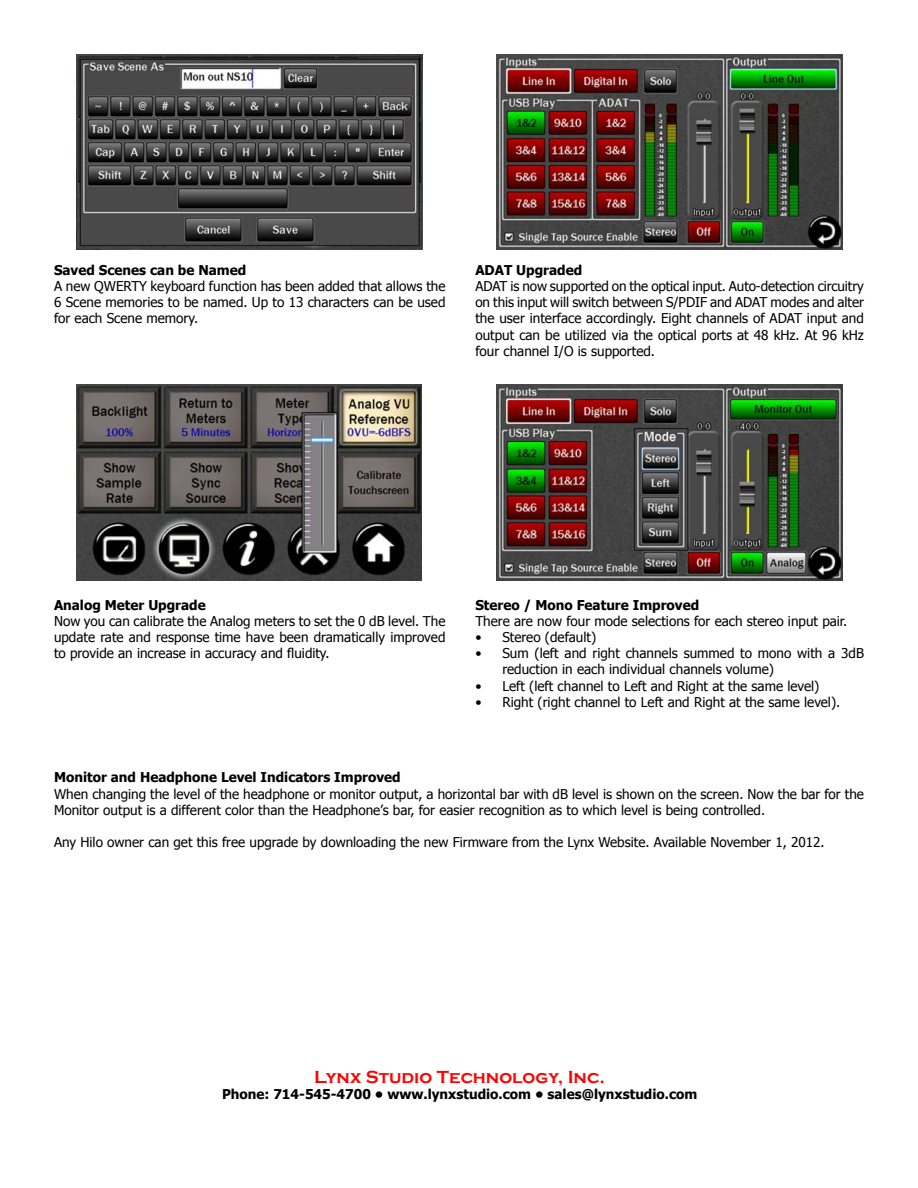
<style>
.page{position:relative;width:918px;height:1188px;background:#fff}
.page>*{position:absolute;margin:0;border:0;box-sizing:border-box;transform-origin:0 0}
.t1{font:700 18px "Copperplate Gothic";color:#f00}
.t2{font:13.5px/16.2px "Tahoma";color:#000;text-align:justify}
.t3{font:700 13.5px "Tahoma";color:#000}
</style>
<div class="page">
<img style="left:77px;top:54px;width:345px;height:196px">
<img style="left:497px;top:54px;width:345px;height:196px">
<img style="left:76px;top:384px;width:346px;height:196px">
<img style="left:497px;top:384px;width:345px;height:196px">
<p class="t3" style="left:54px;top:260px;width:194px">Saved Scenes can be Named</p>
<p class="t2" style="left:54px;top:277px;width:393px">A new QWERTY keyboard function has been added that allows the 6 Scene memories to be named. Up to 13 characters can be used for each Scene memory.</p>
<p class="t3" style="left:475px;top:260px;width:108px">ADAT Upgraded</p>
<p class="t2" style="left:475px;top:277px;width:390px">ADAT is now supported on the optical input. Auto-detection circuitry on this input will switch between S/PDIF and ADAT modes and alter the user interface accordingly. Eight channels of ADAT input and output can be utilized via the optical ports at 48 kHz. At 96 kHz four channel I/O is supported.</p>
<p class="t3" style="left:54px;top:595px;width:153px">Analog Meter Upgrade</p>
<p class="t2" style="left:54px;top:612px;width:393px">Now you can calibrate the Analog meters to set the 0 dB level. The update rate and response time have been dramatically improved to provide an increase in accuracy and fluidity.</p>
<p class="t3" style="left:475px;top:595px;width:225px">Stereo / Mono Feature Improved</p>
<p class="t2" style="left:475px;top:612px;width:373px">There are now four mode selections for each stereo input pair.</p>
<p class="t2" style="left:475px;top:628px;width:122px">• Stereo (default)</p>
<p class="t2" style="left:502px;top:644px;width:363px;text-indent:-27px">• Sum (left and right channels summed to mono with a 3dB reduction in each individual channels volume)</p>
<p class="t2" style="left:475px;top:677px;width:346px">• Left (left channel to Left and Right at the same level)</p>
<p class="t2" style="left:475px;top:693px;width:366px">• Right (right channel to Left and Right at the same level).</p>
<p class="t3" style="left:54px;top:768px;width:348px">Monitor and Headphone Level Indicators Improved</p>
<p class="t2" style="left:54px;top:785px;width:812px">When changing the level of the headphone or monitor output, a horizontal bar with dB level is shown on the screen. Now the bar for the<br>Monitor output is a different color than the Headphone’s bar, for easier recognition as to which level is being controlled.</p>
<p class="t2" style="left:54px;top:834px;width:772px">Any Hilo owner can get this free upgrade by downloading the new Firmware from the Lynx Website. Available November 1, 2012.</p>
<h1 class="t1" style="left:314px;top:1067px;width:292px">Lynx Studio Technology, Inc.</h1>
<p class="t3" style="left:222px;top:1085px;width:477px">Phone: 714-545-4700 • www.lynxstudio.com • sales@lynxstudio.com</p>
</div>
